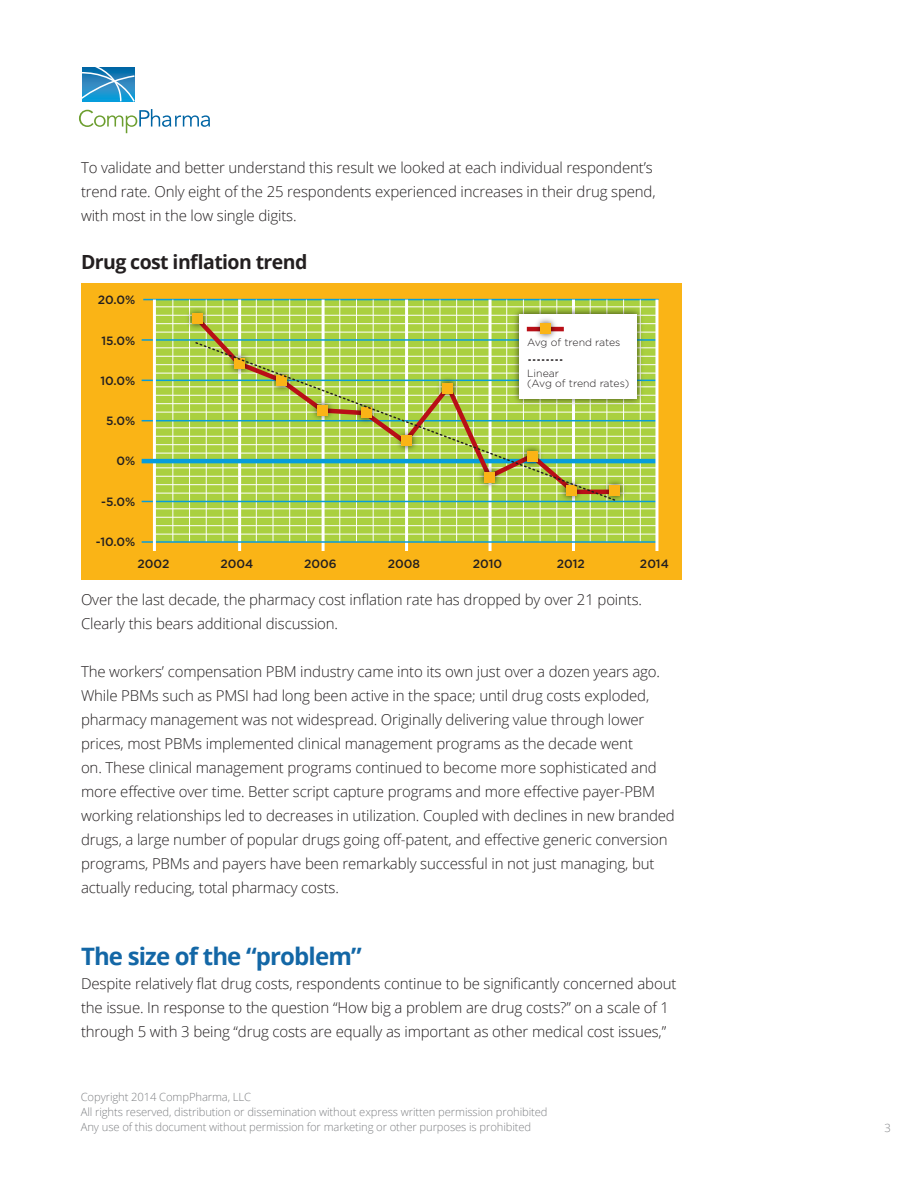
<style>
.page{position:relative;width:918px;height:1188px;background:#fff}
.page>*{position:absolute;margin:0;border:0;box-sizing:border-box;transform-origin:0 0}
.t1{font:700 24px "Open Sans";letter-spacing:-.035em;color:#1367a6}
.t2{font:700 19.5px "Open Sans";letter-spacing:-.03em;color:#231f20}
.Body{font:300 15px/24px "Open Sans";letter-spacing:-.01em;color:#231f20}
.t3{font:500 12px "Gotham";color:#231f20}
.t4{font:300 11.25px/15px "Open Sans";letter-spacing:-.01em;color:#808285}
.t5{font:300 10.5px/10.5px "Gotham";color:#231f20}
</style>
<div class="page">
<svg style="left:79px;top:109px;width:131px;height:24px"></svg>
<svg style="left:82px;top:67px;width:52px;height:34px;background:#3996c9"></svg>
<div style="left:81px;top:284px;width:600px;height:296px;background:#fab416"></div>
<svg style="left:156px;top:300px;width:499px;height:241px;background:#add24c"></svg>
<hr style="left:143px;top:299px;width:516px;height:1px;background:#069ddc">
<hr style="left:238px;top:300px;width:3px;height:251px;background:#fff">
<hr style="left:322px;top:300px;width:3px;height:251px;background:#fff">
<hr style="left:405px;top:300px;width:3px;height:251px;background:#fff">
<hr style="left:489px;top:300px;width:3px;height:251px;background:#fff">
<hr style="left:572px;top:300px;width:3px;height:251px;background:#fff">
<hr style="left:154px;top:307px;width:502px;height:1px;background:#fff">
<hr style="left:154px;top:315px;width:502px;height:1px;background:#fff">
<hr style="left:154px;top:323px;width:502px;height:1px;background:#fff">
<hr style="left:154px;top:332px;width:502px;height:1px;background:#fff">
<hr style="left:154px;top:348px;width:502px;height:1px;background:#fff">
<hr style="left:154px;top:356px;width:502px;height:1px;background:#fff">
<hr style="left:154px;top:364px;width:502px;height:1px;background:#fff">
<hr style="left:154px;top:373px;width:502px;height:1px;background:#fff">
<hr style="left:154px;top:387px;width:502px;height:1px;background:#fff">
<hr style="left:154px;top:395px;width:502px;height:1px;background:#fff">
<hr style="left:154px;top:403px;width:502px;height:1px;background:#fff">
<hr style="left:154px;top:412px;width:502px;height:1px;background:#fff">
<hr style="left:154px;top:428px;width:502px;height:1px;background:#fff">
<hr style="left:154px;top:436px;width:502px;height:1px;background:#fff">
<hr style="left:154px;top:444px;width:502px;height:1px;background:#fff">
<hr style="left:154px;top:453px;width:502px;height:1px;background:#fff">
<hr style="left:154px;top:468px;width:502px;height:1px;background:#fff">
<hr style="left:154px;top:476px;width:502px;height:1px;background:#fff">
<hr style="left:154px;top:484px;width:502px;height:1px;background:#fff">
<hr style="left:154px;top:493px;width:502px;height:1px;background:#fff">
<hr style="left:154px;top:509px;width:502px;height:1px;background:#fff">
<hr style="left:154px;top:517px;width:502px;height:1px;background:#fff">
<hr style="left:154px;top:525px;width:502px;height:1px;background:#fff">
<hr style="left:154px;top:534px;width:502px;height:1px;background:#fff">
<hr style="left:173px;top:300px;width:1px;height:242px;background:#fff">
<hr style="left:189px;top:300px;width:1px;height:242px;background:#fff">
<hr style="left:206px;top:300px;width:1px;height:242px;background:#fff">
<hr style="left:223px;top:300px;width:1px;height:242px;background:#fff">
<hr style="left:256px;top:300px;width:1px;height:242px;background:#fff">
<hr style="left:273px;top:300px;width:1px;height:242px;background:#fff">
<hr style="left:289px;top:300px;width:1px;height:242px;background:#fff">
<hr style="left:306px;top:300px;width:1px;height:242px;background:#fff">
<hr style="left:340px;top:300px;width:1px;height:242px;background:#fff">
<hr style="left:356px;top:300px;width:1px;height:242px;background:#fff">
<hr style="left:373px;top:300px;width:1px;height:242px;background:#fff">
<hr style="left:390px;top:300px;width:1px;height:242px;background:#fff">
<hr style="left:423px;top:300px;width:1px;height:242px;background:#fff">
<hr style="left:440px;top:300px;width:1px;height:242px;background:#fff">
<hr style="left:456px;top:300px;width:1px;height:242px;background:#fff">
<hr style="left:473px;top:300px;width:1px;height:242px;background:#fff">
<hr style="left:506px;top:300px;width:1px;height:242px;background:#fff">
<hr style="left:523px;top:300px;width:1px;height:242px;background:#fff">
<hr style="left:540px;top:300px;width:1px;height:242px;background:#fff">
<hr style="left:557px;top:300px;width:1px;height:242px;background:#fff">
<hr style="left:590px;top:300px;width:1px;height:242px;background:#fff">
<hr style="left:607px;top:300px;width:1px;height:242px;background:#fff">
<hr style="left:623px;top:300px;width:1px;height:242px;background:#fff">
<hr style="left:640px;top:300px;width:1px;height:242px;background:#fff">
<hr style="left:142px;top:339px;width:515px;height:2px;background:#069ddc">
<hr style="left:142px;top:380px;width:515px;height:1px;background:#069ddc">
<hr style="left:142px;top:420px;width:515px;height:1px;background:#069ddc">
<hr style="left:142px;top:501px;width:515px;height:1px;background:#069ddc">
<hr style="left:142px;top:541px;width:515px;height:2px;background:#069ddc">
<hr style="left:153px;top:300px;width:3px;height:251px;background:#fff">
<hr style="left:142px;top:459px;width:515px;height:4px;background:#069ddc">
<svg style="left:190px;top:312px;width:430px;height:184px;background:#afd367"></svg>
<img style="left:184px;top:305px;width:27px;height:27px">
<div style="left:192px;top:313px;width:11px;height:11px;background:#fab416"></div>
<img style="left:557px;top:502px;width:28px;height:2px">
<img style="left:601px;top:477px;width:28px;height:27px">
<div style="left:610px;top:485px;width:10px;height:11px;background:#fab416"></div>
<svg style="left:194px;top:341px;width:423px;height:161px;background:#aecc63"></svg>
<hr style="left:655px;top:300px;width:3px;height:251px;background:#fff">
<img style="left:510px;top:304px;width:137px;height:104px">
<div style="left:519px;top:314px;width:118px;height:85px;background:#fff"></div>
<hr style="left:527px;top:327px;width:37px;height:4px;background:#b90f17">
<img style="left:532px;top:318px;width:27px;height:21px">
<div style="left:541px;top:323px;width:10px;height:11px;background:#fab416"></div>
<svg style="left:529px;top:359px;width:34px;height:2px"></svg>
<p class="Body" style="left:81px;top:156px;width:576px">To validate and better understand this result we looked at each individual respondent’s trend rate. Only eight of the 25 respondents experienced increases in their drug spend, with most in the low single digits.</p>
<p class="t2" style="left:81px;top:249px;width:228px">Drug cost inflation trend</p>
<p class="t3" style="left:98px;top:292px;width:39px">20.0%</p>
<p class="t3" style="left:101px;top:332px;width:36px">15.0%</p>
<p class="t3" style="left:100px;top:373px;width:37px">10.0%</p>
<p class="t3" style="left:106px;top:413px;width:31px">5.0%</p>
<p class="t3" style="left:117px;top:453px;width:20px">0%</p>
<p class="t3" style="left:101px;top:493px;width:36px">-5.0%</p>
<p class="t3" style="left:96px;top:534px;width:41px">-10.0%</p>
<p class="t5" style="left:527px;top:337px;width:95px">Avg of trend rates</p>
<p class="t5" style="left:527px;top:367px;width:104px">Linear<br>(Avg of trend rates)</p>
<p class="t3" style="left:137px;top:556px;width:33px">2002</p>
<p class="t3" style="left:220px;top:556px;width:34px">2004</p>
<p class="t3" style="left:304px;top:556px;width:34px">2006</p>
<p class="t3" style="left:388px;top:556px;width:34px">2008</p>
<p class="t3" style="left:473px;top:556px;width:31px">2010</p>
<p class="t3" style="left:557px;top:556px;width:30px">2012</p>
<p class="t3" style="left:640px;top:556px;width:30px">2014</p>
<p class="Body" style="left:81px;top:588px;width:563px">Over the last decade, the pharmacy cost inflation rate has dropped by over 21 points.<br>Clearly this bears additional discussion.</p>
<p class="Body" style="left:81px;top:660px;width:595px">The workers’ compensation PBM industry came into its own just over a dozen years ago.<br>While PBMs such as PMSI had long been active in the space; until drug costs exploded, pharmacy management was not widespread. Originally delivering value through lower prices, most PBMs implemented clinical management programs as the decade went<br>on. These clinical management programs continued to become more sophisticated and more effective over time. Better script capture programs and more effective payer-PBM working relationships led to decreases in utilization. Coupled with declines in new branded drugs, a large number of popular drugs going off-patent, and effective generic conversion programs, PBMs and payers have been remarkably successful in not just managing, but actually reducing, total pharmacy costs.</p>
<p class="t1" style="left:81px;top:940px;width:282px">The size of the “problem”</p>
<p class="Body" style="left:81px;top:972px;width:597px">Despite relatively flat drug costs, respondents continue to be significantly concerned about the issue. In response to the question “How big a problem are drug costs?” on a scale of 1 through 5 with 3 being “drug costs are equally as important as other medical cost issues,”</p>
<p class="t4" style="left:81px;top:1089px;width:468px">Copyright 2014 CompPharma, LLC<br>All rights reserved, distribution or dissemination without express written permission prohibited<br>Any use of this document without permission for marketing or other purposes is prohibited</p>
<p class="t4" style="left:885px;top:1120px;width:8px">3</p>
</div>
